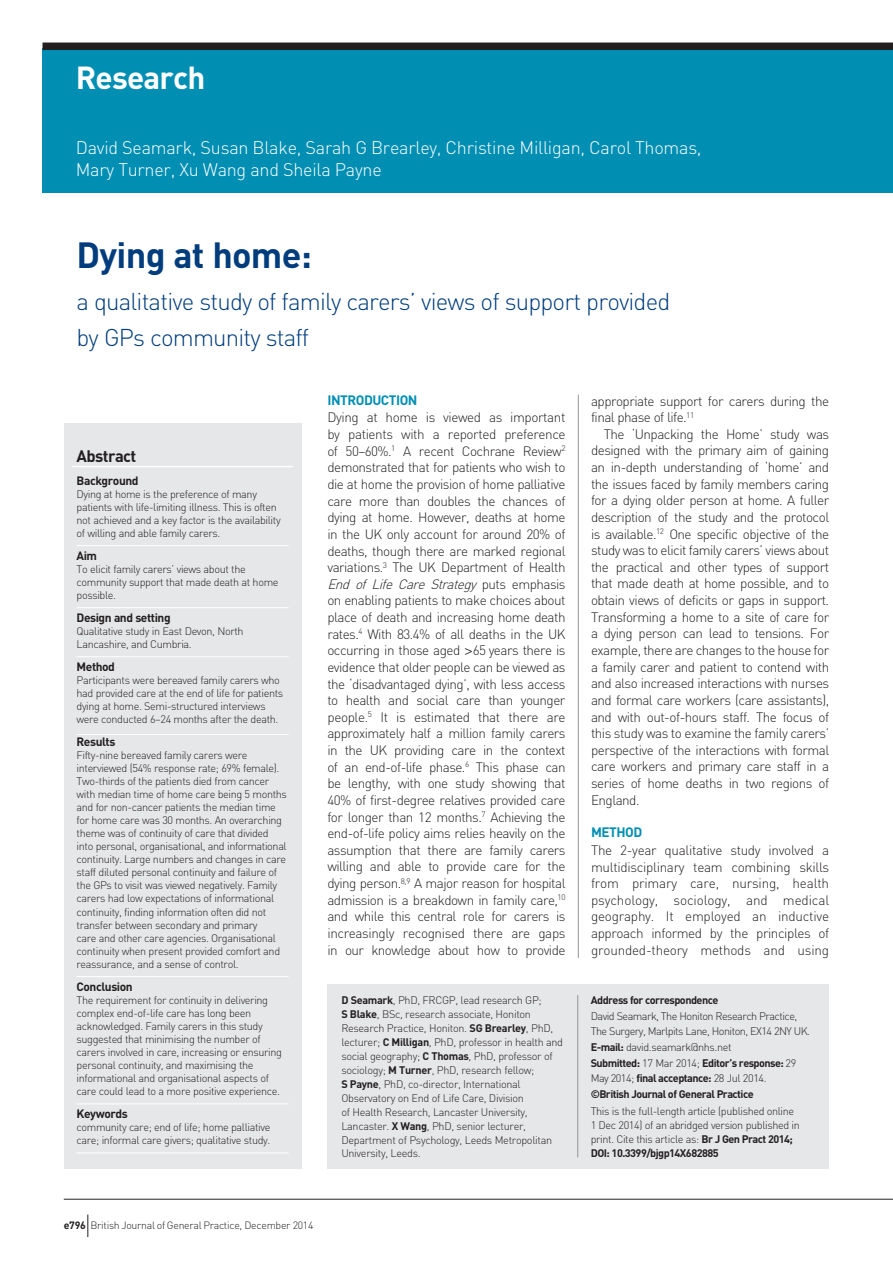
<style>
.page{position:relative;width:893px;height:1263px;background:#fff}
.page>*{position:absolute;margin:0;border:0;box-sizing:border-box;transform-origin:0 0}
.t1{font:700 36px "DIN";letter-spacing:-.02em;color:#013d7d}
.t2{font:700 31.5px "DIN";letter-spacing:-.025em;color:#fff}
.t3{font:300 24px/36px "DIN";letter-spacing:-.035em;color:#013d7d}
.t4{font:300 18px/21px "DIN";letter-spacing:-.015em;color:#fff}
.t5{font:700 16.5px "DIN";letter-spacing:-.035em;color:#231f20}
.t6{font:300 13.5px/16.6px "DIN";letter-spacing:-.04em;color:#231f20;text-align:justify}
.t7{font:700 13.5px "DIN";letter-spacing:-.035em;color:#008fb3}
.t8{font:700 12px "DIN";letter-spacing:-.035em;color:#231f20}
.t9{font:300 10.8px/13px "DIN";letter-spacing:-.035em;color:#231f20}
.t10{font:700 10.8px/16.4px "DIN";letter-spacing:-.05em;color:#231f20}
.t11{font:300 10.5px "DIN";letter-spacing:-.025em;color:#231f20}
.s1{font-style:italic}
.s2{font-family:"Helvetica"}
.s3{font-weight:700}
.s4{font-weight:300}
</style>
<div class="page">
<hr style="left:578px;top:395px;width:1px;height:563px;background:#939598">
<div style="left:327px;top:984px;width:502px;height:185px;background:#e6e7e9"></div>
<hr style="left:577px;top:995px;width:1px;height:162px;background:#939598">
<div style="left:43px;top:48px;width:850px;height:144px;background:#008fb3"></div>
<div style="left:64px;top:423px;width:237px;height:746px;background:#e6e7e9"></div>
<hr style="left:72px;top:466px;width:221px;height:1px;background:#fff">
<hr style="left:77px;top:545px;width:212px;height:1px;background:#fff">
<hr style="left:77px;top:607px;width:212px;height:1px;background:#fff">
<hr style="left:77px;top:656px;width:212px;height:1px;background:#fff">
<hr style="left:77px;top:734px;width:212px;height:1px;background:#fff">
<hr style="left:77px;top:976px;width:212px;height:1px;background:#fff">
<hr style="left:77px;top:1103px;width:212px;height:1px;background:#fff">
<hr style="left:77px;top:1152px;width:212px;height:1px;background:#fff">
<hr style="left:64px;top:1199px;width:829px;height:1px;background:#231f20">
<svg style="left:87px;top:1214px;width:1px;height:23px"></svg>
<div style="left:43px;top:43px;width:850px;height:7px;background:#231f20"></div>
<h2 class="t2" style="left:76px;top:57px;width:131px">Research</h2>
<h3 class="t4" style="left:76px;top:137px;width:627px">David Seamark, Susan Blake, Sarah G Brearley, Christine Milligan, Carol Thomas,<br>Mary Turner, Xu Wang and Sheila Payne</h3>
<h1 class="t1" style="left:77px;top:231px;width:237px">Dying at home:</h1>
<h3 class="t3" style="left:77px;top:284px;width:595px">a qualitative study of family carers’ views of support provided by GPs community staff</h3>
<p class="t5" style="left:77px;top:445px;width:61px">Abstract</p>
<p class="t8" style="left:77px;top:472px;width:64px">Background</p>
<p class="t9" style="left:77px;top:487px;width:206px">Dying at home is the preference of many patients with life-limiting illness. This is often not achieved and a key factor is the availability of willing and able family carers.</p>
<p class="t8" style="left:77px;top:547px;width:22px">Aim</p>
<p class="t9" style="left:77px;top:562px;width:203px">To elicit family carers’ views about the community support that made death at home possible.</p>
<p class="t8" style="left:77px;top:609px;width:96px">Design and setting</p>
<p class="t9" style="left:77px;top:624px;width:169px">Qualitative study in East Devon, North<br>Lancashire, and Cumbria.</p>
<p class="t8" style="left:77px;top:658px;width:40px">Method</p>
<p class="t9" style="left:77px;top:673px;width:208px">Participants were bereaved family carers who had provided care at the end of life for patients dying at home. Semi-structured interviews were conducted 6–24 months after the death.</p>
<p class="t8" style="left:77px;top:734px;width:40px">Results</p>
<p class="t9" style="left:77px;top:748px;width:212px">Fifty-nine bereaved family carers were interviewed (54% response rate; 69% female).<br>Two-thirds of the patients died from cancer with median time of home care being 5 months and for non-cancer patients the median time for home care was 30 months. An overarching theme was of continuity of care that divided into personal, organisational, and informational continuity. Large numbers and changes in care staff diluted personal continuity and failure of the GPs to visit was viewed negatively. Family carers had low expectations of informational continuity, finding information often did not transfer between secondary and primary<br>care and other care agencies. Organisational continuity when present provided comfort and reassurance, and a sense of control.</p>
<p class="t8" style="left:77px;top:978px;width:58px">Conclusion</p>
<p class="t9" style="left:77px;top:993px;width:207px">The requirement for continuity in delivering complex end-of-life care has long been acknowledged. Family carers in this study suggested that minimising the number of carers involved in care, increasing or ensuring personal continuity, and maximising the informational and organisational aspects of care could lead to a more positive experience.</p>
<p class="t8" style="left:77px;top:1106px;width:53px">Keywords</p>
<p class="t9" style="left:77px;top:1120px;width:195px">community care; end of life; home palliative care; informal care givers; qualitative study.</p>
<p class="t7" style="left:327px;top:391px;width:92px">INTRODUCTION</p>
<p class="t6" style="left:327px;top:409px;width:240px">Dying at home is viewed as important by patients with a reported preference of 50–60%.<sup>1</sup> A recent Cochrane Review<sup>2 </sup>demonstrated that for patients who wish to die at home the provision of home palliative care more than doubles the chances of dying at home. However, deaths at home in the UK only account for around 20% of deaths, though there are marked regional variations.<sup>3</sup> The UK Department of Health <span class="s1">End of Life Care Strategy</span> p u t s e m p h a s i s on enabling patients to make choices about place of death and increasing home death rates.<sup>4</sup> With 83.4% of all deaths in the UK occurring in those aged <span class="s2">&gt;</span>65 years there is evidence that older people can be viewed as the ‘disadvantaged dying’, with less access to health and social care than younger people.<sup>5</sup> It is estimated that there are approximately half a million family carers in the UK providing care in the context of an end-of-life phase.<sup>6</sup> This phase can be lengthy, with one study showing that 40% of first-degree relatives provided care for longer than 12 months.<sup>7</sup> Achieving the end-of-life policy aims relies heavily on the assumption that there are family carers willing and able to provide care for the dying person.<sup>8,9</sup> A major reason for hospital admission is a breakdown in family care,<sup>10 </sup>and while this central role for carers is increasingly recognised there are gaps in our knowledge about how to provide</p>
<p class="t6" style="left:591px;top:392px;width:240px">appropriate support for carers during the final phase of life.<sup>11</sup></p>
<p class="t6" style="left:591px;top:425px;width:240px;text-indent:13px">The ‘Unpacking the Home’ study was designed with the primary aim of gaining an in-depth understanding of ‘home’ and the issues faced by family members caring for a dying older person at home. A fuller description of the study and the protocol is available.<sup>12</sup> One specific objective of the study was to elicit family carers’ views about the practical and other types of support that made death at home possible, and to obtain views of deficits or gaps in support.<br>Transforming a home to a site of care for a dying person can lead to tensions. For example, there are changes to the house for a family carer and patient to contend with and also increased interactions with nurses and formal care workers (care assistants), and with out-of-hours staff. The focus of this study was to examine the family carers’ perspective of the interactions with formal care workers and primary care staff in a series of home deaths in two regions of England.</p>
<p class="t7" style="left:591px;top:823px;width:53px">METHOD</p>
<p class="t6" style="left:591px;top:841px;width:240px">The 2-year qualitative study involved a multidisciplinary team combining skills from primary care, nursing, health psychology, sociology, and medical geography. It employed an inductive approach informed by the principles of grounded-theory methods and using</p>
<p class="t9" style="left:341px;top:993px;width:223px;line-height:14px"><span class="s3">D Seamark</span>, PhD, FRCGP, lead research GP;<br><span class="s3">S Blake</span>, BSc, research associate, Honiton Research Practice, Honiton. <span class="s3">SG Brearley</span>, PhD, lecturer; <span class="s3">C Milligan</span>, PhD, professor in health and social geography; <span class="s3">C Thomas</span>, PhD, professor of sociology; <span class="s3">M Turner</span>, PhD, research fellow;<br><span class="s3">S Payne</span>, PhD, co-director, International Observatory on End of Life Care, Division<br>of Health Research, Lancaster University, Lancaster. <span class="s3">X Wang</span>, PhD, senior lecturer, Department of Psychology, Leeds Metropolitan University, Leeds.</p>
<p class="t10" style="left:591px;top:991px;width:129px">Address for correspondence</p>
<p class="t9" style="left:591px;top:1009px;width:221px;line-height:14.2px">David Seamark, The Honiton Research Practice,<br>The Surgery, Marlpits Lane, Honiton, EX14 2NY UK.</p>
<p class="t10" style="left:591px;top:1038px;width:207px">E-mail: <span class="s4">david.seamark@nhs.net<br></span>Submitted: <span class="s4">17 Mar 2014;</span> Editor’s response: <span class="s4">29</span></p>
<p class="t10" style="left:591px;top:1069px;width:177px"><span class="s4">May 2014;</span> final acceptance: <span class="s4">28 Jul 2014. </span>©British Journal of General Practice</p>
<p class="t9" style="left:591px;top:1103px;width:211px;line-height:14.2px">This is the full-length article (published online 1 Dec 2014) of an abridged version published in print. Cite this article as: <span class="s3">Br J Gen Pract 2014; DOI: 10.3399/bjgp14X682885</span></p>
<p class="t11" style="left:64px;top:1219px;width:251px"><span class="s3">e796</span> British Journal of General Practice, December 2014</p>
</div>
